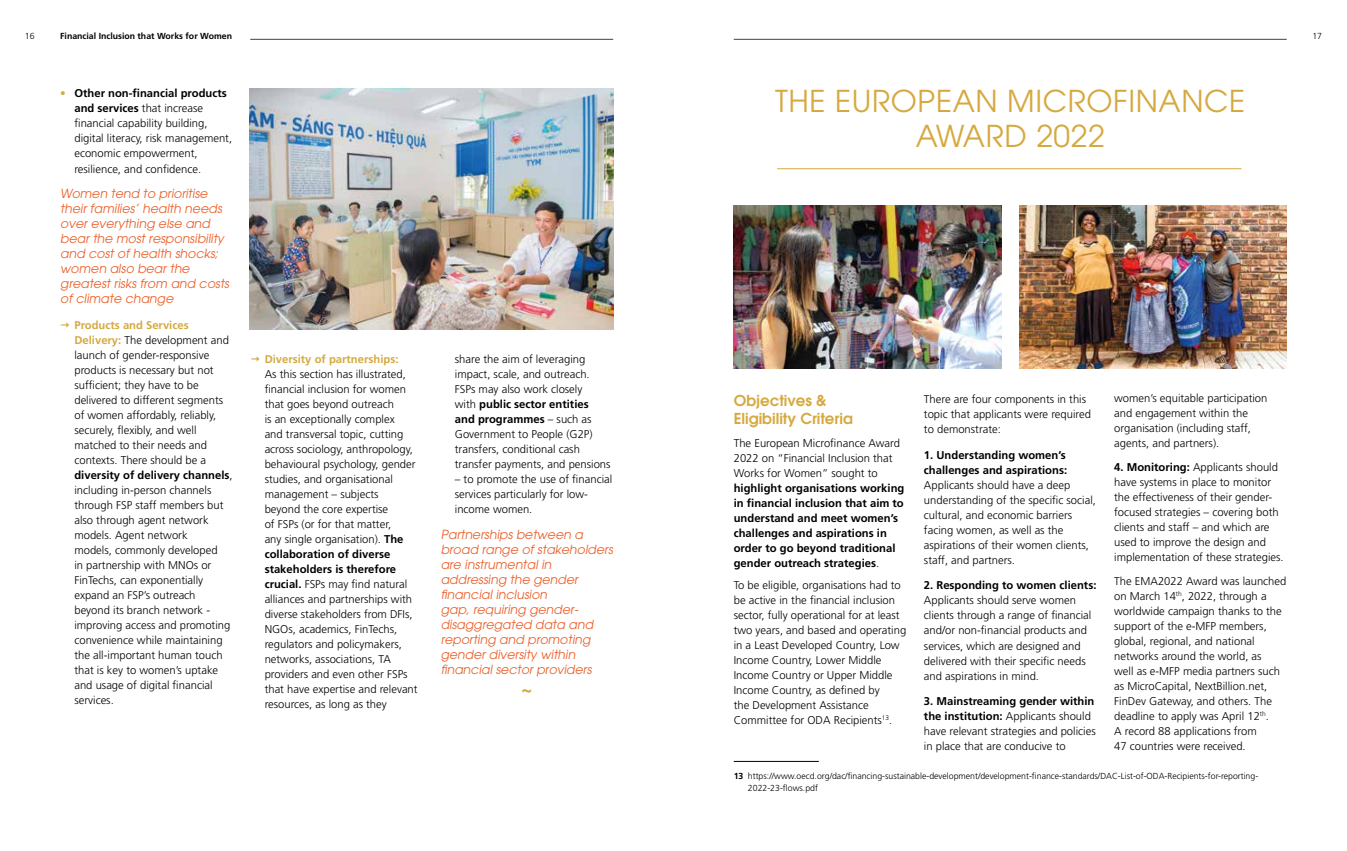
<style>
.page{position:relative;width:1347px;height:851px;background:#fff}
.page>*{position:absolute;margin:0;border:0;box-sizing:border-box;transform-origin:0 0}
.t1{font:30px/35px "Avant Garde";letter-spacing:.02em;color:#d5a93f;text-align:center}
.t2{font:700 20px "Frutiger";color:#d5a93f}
.t3{font:600 15px/18.8px "Avant Garde";color:#d5a93f}
.t4{font:italic 12.5px/15px "Avant Garde";color:#eb602b}
.t5{font:300 11.25px/15px "Frutiger";color:#000}
.t6{font:700 11.25px/15px "Frutiger";color:#000}
.t7{font:700 11.25px "Frutiger";color:#d5a93f}
.t8{font:300 8.75px/11.2px "Frutiger";color:#000}
.t9{font:700 8.75px "Frutiger";color:#000}
.s1{color:#d5a93f}
.s2{font-weight:700}
.s3{font-weight:700;color:#d5a93f}
.s4{font-weight:300}
</style>
<div class="page">
<img style="left:249px;top:89px;width:364px;height:241px">
<hr style="left:777px;top:168px;width:464px;height:1px;background:#d5a93f">
<img style="left:733px;top:206px;width:268px;height:163px">
<img style="left:1019px;top:206px;width:267px;height:163px">
<hr style="left:733px;top:761px;width:86px;height:1px;background:#000">
<hr style="left:250px;top:39px;width:363px;height:1px;background:#424241">
<hr style="left:733px;top:39px;width:553px;height:1px;background:#424241">
<p class="t8" style="left:25px;top:30px;width:11px">16</p>
<p class="t9" style="left:60px;top:31px;width:173px">Financial Inclusion that Works for Women</p>
<p class="t8" style="left:1312px;top:30px;width:11px">17</p>
<p class="t5" style="left:74px;top:86px;width:159px;text-indent:-14px"><span class="s1">•</span> <span class="s2">Other non-financial products and services</span> that increase financial capability building, digital literacy, risk management, economic empowerment, resilience, and confidence.</p>
<p class="t4" style="left:60px;top:186px;width:173px">Women tend to prioritise their families’ health needs over everything else and bear the most responsibility and cost of health shocks; women also bear the greatest risks from and costs of climate change</p>
<p class="t5" style="left:74px;top:317px;width:160px"><span class="s3">Products and Services<br>Delivery:</span> The development and launch of gender-responsive products is necessary but not sufficient; they have to be delivered to different segments of women affordably, reliably, securely, flexibly, and well matched to their needs and contexts. There should be a <span class="s2">diversity of delivery channels</span>, including in-person channels through FSP staff members but also through agent network models. Agent network<br>models, commonly developed<br>in partnership with MNOs or<br>FinTechs, can exponentially expand an FSP’s outreach beyond its branch network - improving access and promoting convenience while maintaining the all-important human touch that is key to women’s uptake and usage of digital financial services.</p>
<p class="t7" style="left:265px;top:353px;width:135px">Diversity of partnerships:</p>
<p class="t5" style="left:265px;top:367px;width:154px">As this section has illustrated, financial inclusion for women that goes beyond outreach<br>is an exceptionally complex<br>and transversal topic, cutting across sociology, anthropology, behavioural psychology, gender studies, and organisational management – subjects<br>beyond the core expertise<br>of FSPs (or for that matter,<br>any single organisation). <span class="s2">The collaboration of diverse stakeholders is therefore crucial.</span> FSPs may find natural alliances and partnerships with diverse stakeholders from DFIs,<br>NGOs, academics, FinTechs, regulators and policymakers, networks, associations, TA providers and even other FSPs that have expertise and relevant resources, as long as they</p>
<p class="t5" style="left:455px;top:352px;width:157px">share the aim of leveraging impact, scale, and outreach.<br>FSPs may also work closely<br>with <span class="s2">public sector entities and programmes</span> – such as<br>Government to People (G2P) transfers, conditional cash transfer payments, and pensions</p>
<p class="t5" style="left:455px;top:472px;width:159px">– to promote the use of financial services particularly for low&shy;income women.</p>
<p class="t4" style="left:441px;top:527px;width:176px">Partnerships between a broad range of stakeholders are instrumental in addressing the gender financial inclusion<br>gap, requiring gender&shy;disaggregated data and reporting and promoting gender diversity within financial sector providers</p>
<h2 class="t2" style="left:521px;top:677px;width:14px">~</h2>
<h1 class="t1" style="left:775px;top:83px;width:472px">THE EUROPEAN MICROFINANCE<br>AWARD 2022</h1>
<p class="t5" style="left:1114px;top:391px;width:155px">women’s equitable participation and engagement within the organisation (including staff, agents, and partners).</p>
<p class="t5" style="left:1114px;top:459px;width:171px"><span class="s2">4. Monitoring:</span> Applicants should have systems in place to monitor the effectiveness of their gender&shy;focused strategies – covering both clients and staff – and which are used to improve the design and implementation of these strategies.</p>
<p class="t5" style="left:1114px;top:573px;width:174px">The EMA2022 Award was launched on March 14<sup>th</sup>, 2022, through a worldwide campaign thanks to the support of the e-MFP members, global, regional, and national networks around the world, as<br>well as e-MFP media partners such as MicroCapital, NextBillion.net,<br>FinDev Gateway, and others. The deadline to apply was April 12<sup>th</sup>.<br>A record 88 applications from<br>47 countries were received.</p>
<p class="t8" style="left:748px;top:770px;width:512px;text-indent:-14px"><span class="s2">13</span> https://www.oecd.org/dac/financing-sustainable-development/development-finance-standards/DAC-List-of-ODA-Recipients-for-reporting-<br>2022-23-flows.pdf</p>
<h3 class="t3" style="left:733px;top:390px;width:121px">Objectives &amp;<br>Eligibility Criteria</h3>
<p class="t5" style="left:733px;top:435px;width:168px">The European Microfinance Award<br>2022 on “Financial Inclusion that<br>Works for Women” sought to</p>
<p class="t6" style="left:733px;top:480px;width:172px">highlight organisations working in financial inclusion that aim to understand and meet women’s challenges and aspirations in order to go beyond traditional gender outreach strategies<span class="s4">.</span></p>
<p class="t5" style="left:733px;top:577px;width:174px">To be eligible, organisations had to be active in the financial inclusion sector, fully operational for at least two years, and based and operating in a Least Developed Country, Low Income Country, Lower Middle Income Country or Upper Middle Income Country, as defined by<br>the Development Assistance Committee for ODA Recipients<sup>13</sup>.</p>
<p class="t5" style="left:924px;top:392px;width:168px">There are four components in this topic that applicants were required to demonstrate:</p>
<p class="t6" style="left:924px;top:447px;width:145px">1. Understanding women’s challenges and aspirations:</p>
<p class="t5" style="left:924px;top:477px;width:173px">Applicants should have a deep understanding of the specific social, cultural, and economic barriers facing women, as well as the aspirations of their women clients, staff, and partners.</p>
<p class="t6" style="left:924px;top:578px;width:174px">2. Responding to women clients:</p>
<p class="t5" style="left:924px;top:593px;width:169px">Applicants should serve women clients through a range of financial and/or non-financial products and services, which are designed and delivered with their specific needs and aspirations in mind.</p>
<p class="t5" style="left:924px;top:693px;width:173px"><span class="s2">3. Mainstreaming gender within the institution:</span> Applicants should have relevant strategies and policies in place that are conducive to</p>
</div>
